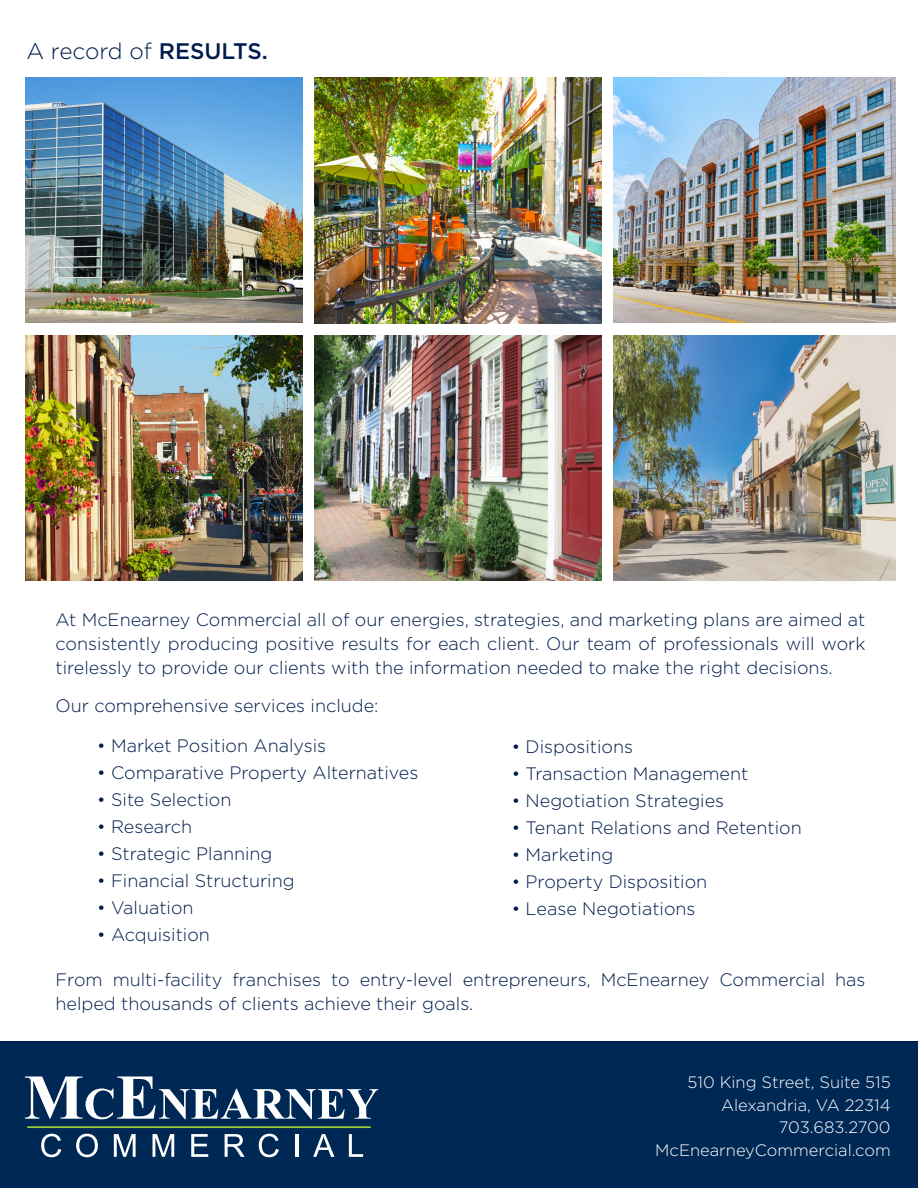
<style>
.page{position:relative;width:918px;height:1188px;background:#fff}
.page>*{position:absolute;margin:0;border:0;box-sizing:border-box;transform-origin:0 0}
.Paragraph_text_-_int{font:300 22.5px "Gotham";letter-spacing:-.01em;color:#001c4c}
.Paragraph_text_-_int-2{font:300 18px/24px "Gotham";color:#001c4c;text-align:justify}
.Paragraph_text_-_int-3{font:300 16.5px/22.5px "Gotham";color:#fff;text-align:right}
.s1{font-weight:500}
</style>
<div class="page">
<img style="left:614px;top:77px;width:281px;height:245px">
<img style="left:614px;top:336px;width:281px;height:245px">
<img style="left:314px;top:336px;width:288px;height:245px">
<img style="left:26px;top:336px;width:277px;height:245px">
<img style="left:26px;top:77px;width:277px;height:245px">
<img style="left:314px;top:77px;width:288px;height:247px">
<div style="left:0;top:1041px;width:918px;height:147px;background:#002855"></div>
<svg style="left:25px;top:1077px;width:353px;height:42px"></svg>
<svg style="left:41px;top:1134px;width:20px;height:23px"></svg>
<svg style="left:76px;top:1134px;width:22px;height:23px"></svg>
<svg style="left:114px;top:1134px;width:22px;height:23px"></svg>
<svg style="left:153px;top:1134px;width:21px;height:23px"></svg>
<svg style="left:191px;top:1134px;width:17px;height:23px"></svg>
<svg style="left:225px;top:1134px;width:20px;height:23px"></svg>
<svg style="left:259px;top:1134px;width:20px;height:23px"></svg>
<hr style="left:295px;top:1134px;width:3px;height:23px;background:#fff">
<svg style="left:313px;top:1134px;width:21px;height:23px"></svg>
<svg style="left:349px;top:1134px;width:14px;height:23px"></svg>
<svg style="left:27px;top:1126px;width:344px;height:2px"></svg>
<p class="Paragraph_text_-_int" style="left:26px;top:37px;width:243px">A record of <span class="s1">RESULTS.</span></p>
<p class="Paragraph_text_-_int-2" style="left:56px;top:608px;width:812px">At McEnearney Commercial all of our energies, strategies, and marketing plans are aimed at consistently producing positive results for each client. Our team of professionals will work tirelessly to provide our clients with the information needed to make the right decisions.</p>
<p class="Paragraph_text_-_int-2" style="left:56px;top:693px;width:325px">Our comprehensive services include:</p>
<p class="Paragraph_text_-_int-2" style="left:97px;top:734px;width:230px">• Market Position Analysis</p>
<p class="Paragraph_text_-_int-2" style="left:97px;top:761px;width:323px">• Comparative Property Alternatives</p>
<p class="Paragraph_text_-_int-2" style="left:97px;top:788px;width:136px">• Site Selection</p>
<p class="Paragraph_text_-_int-2" style="left:97px;top:815px;width:97px">• Research</p>
<p class="Paragraph_text_-_int-2" style="left:97px;top:842px;width:177px">• Strategic Planning</p>
<p class="Paragraph_text_-_int-2" style="left:97px;top:869px;width:199px">• Financial Structuring</p>
<p class="Paragraph_text_-_int-2" style="left:97px;top:896px;width:98px">• Valuation</p>
<p class="Paragraph_text_-_int-2" style="left:97px;top:923px;width:114px">• Acquisition</p>
<p class="Paragraph_text_-_int-2" style="left:512px;top:734px;width:123px">• Dispositions</p>
<p class="Paragraph_text_-_int-2" style="left:512px;top:761px;width:238px">• Transaction Management</p>
<p class="Paragraph_text_-_int-2" style="left:512px;top:788px;width:214px">• Negotiation Strategies</p>
<p class="Paragraph_text_-_int-2" style="left:512px;top:815px;width:291px">• Tenant Relations and Retention</p>
<p class="Paragraph_text_-_int-2" style="left:512px;top:842px;width:103px">• Marketing</p>
<p class="Paragraph_text_-_int-2" style="left:512px;top:869px;width:197px">• Property Disposition</p>
<p class="Paragraph_text_-_int-2" style="left:512px;top:896px;width:185px">• Lease Negotiations</p>
<p class="Paragraph_text_-_int-2" style="left:56px;top:967px;width:811px">From multi-facility franchises to entry-level entrepreneurs, McEnearney Commercial has helped thousands of clients achieve their goals.</p>
<p class="Paragraph_text_-_int-3" style="left:655px;top:1071px;width:237px">510 King Street, Suite 515<br>Alexandria, VA 22314<br>703.683.2700<br>McEnearneyCommercial.com</p>
</div>
